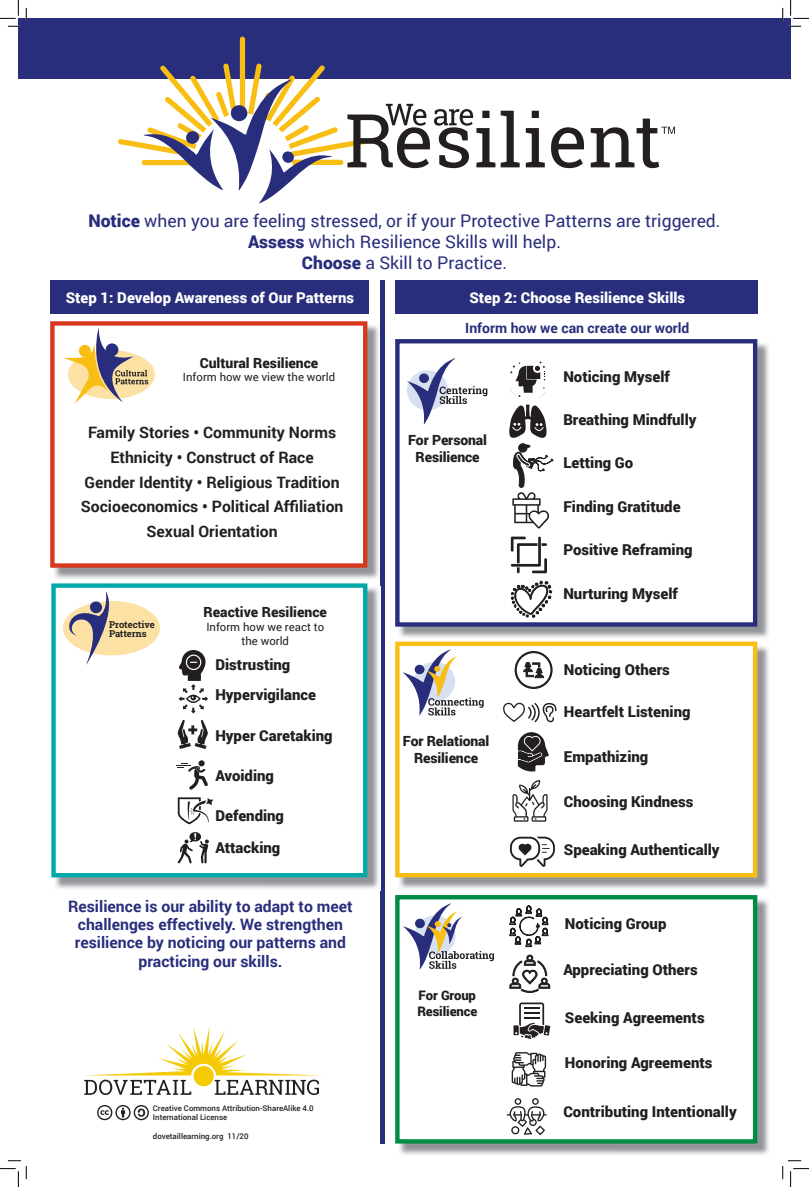
<style>
.page{position:relative;width:809px;height:1187px;background:#fff}
.page>*{position:absolute;margin:0;border:0;box-sizing:border-box;transform-origin:0 0}
.t1{font:17.5px/21px "Roboto";color:#292e7c;text-align:center}
.t2{font:700 15.75px/24.5px "Roboto";color:#231f20;text-align:center}
.t3{font:700 15.75px/18.4px "Roboto";color:#292e7c;text-align:center}
.t4{font:900 14.96px/31.9px "Roboto";color:#231f20}
.t5{font:900 14.88px "Roboto";color:#fff}
.t6{font:900 14px/16.8px "Roboto";letter-spacing:-.01em;color:#231f20;text-align:center}
.t7{font:700 14px "Roboto";color:#292e7c}
.t8{font:900 13.12px/15.8px "Roboto";letter-spacing:-.01em;color:#231f20}
.t9{font:11.38px/13.7px "Roboto";color:#231f20;text-align:center}
.t10{font:700 9.45px/8.6px "Roboto Slab";color:#231f20}
.t11{font:500 7.88px/9.5px "Roboto";color:#231f20}
.s1{font-weight:900}
</style>
<div class="page">
<div style="left:18px;top:18px;width:772px;height:61px;background:#292e7c"></div>
<svg style="left:118px;top:37px;width:557px;height:166px"></svg>
<img style="left:398px;top:644px;width:371px;height:245px">
<div style="left:395px;top:641px;width:362px;height:236px;background:#fff;border:4px solid #f8be14"></div>
<svg style="left:402px;top:649px;width:81px;height:66px"></svg>
<img style="left:398px;top:342px;width:371px;height:296px">
<div style="left:395px;top:339px;width:362px;height:287px;background:#fff;border:4px solid #292e7c"></div>
<svg style="left:407px;top:358px;width:80px;height:66px"></svg>
<img style="left:398px;top:898px;width:371px;height:257px">
<div style="left:395px;top:895px;width:362px;height:248px;background:#fff;border:4px solid #008c45"></div>
<svg style="left:403px;top:903px;width:91px;height:66px"></svg>
<div style="left:395px;top:280px;width:362px;height:33px;background:#292e7c"></div>
<img style="left:53px;top:324px;width:326px;height:255px">
<div style="left:50px;top:321px;width:317px;height:246px;background:#fff;border:4px solid #d8381e"></div>
<div style="left:68px;top:350px;width:87px;height:49px;background:#fce1a5;border-radius:50%"></div>
<svg style="left:64px;top:327px;width:84px;height:77px"></svg>
<div style="left:51px;top:280px;width:318px;height:34px;background:#292e7c"></div>
<div style="left:380px;top:280px;width:5px;height:863px;background:#292e7c"></div>
<svg style="left:97px;top:1105px;width:52px;height:16px"></svg>
<svg style="left:84px;top:1026px;width:240px;height:69px"></svg>
<div style="left:193px;top:1066px;width:21px;height:20px;background:#f4ca05;border-radius:50%"></div>
<img style="left:54px;top:586px;width:325px;height:303px">
<div style="left:51px;top:583px;width:316px;height:294px;background:#fff;border:4px solid #00a9a8"></div>
<svg style="left:514px;top:651px;width:39px;height:38px"></svg>
<svg style="left:503px;top:703px;width:53px;height:19px"></svg>
<svg style="left:518px;top:732px;width:31px;height:39px"></svg>
<svg style="left:512px;top:780px;width:35px;height:41px"></svg>
<svg style="left:510px;top:836px;width:45px;height:31px"></svg>
<svg style="left:510px;top:361px;width:35px;height:36px"></svg>
<svg style="left:509px;top:404px;width:45px;height:124px"></svg>
<svg style="left:510px;top:536px;width:37px;height:37px"></svg>
<svg style="left:511px;top:581px;width:41px;height:37px"></svg>
<svg style="left:509px;top:899px;width:39px;height:48px"></svg>
<svg style="left:509px;top:954px;width:41px;height:39px"></svg>
<svg style="left:513px;top:1002px;width:37px;height:37px"></svg>
<svg style="left:511px;top:1052px;width:35px;height:34px"></svg>
<svg style="left:507px;top:1098px;width:39px;height:37px"></svg>
<svg style="left:178px;top:720px;width:30px;height:29px"></svg>
<svg style="left:176px;top:760px;width:32px;height:29px"></svg>
<svg style="left:178px;top:797px;width:35px;height:27px"></svg>
<svg style="left:178px;top:832px;width:31px;height:31px"></svg>
<svg style="left:179px;top:650px;width:29px;height:63px"></svg>
<div style="left:63px;top:601px;width:97px;height:54px;background:#fce1a5;border-radius:50%"></div>
<svg style="left:68px;top:591px;width:51px;height:74px"></svg>
<svg style="left:0;top:0;width:27px;height:27px"></svg>
<svg style="left:0;top:1160px;width:27px;height:26px"></svg>
<svg style="left:782px;top:0;width:26px;height:27px"></svg>
<svg style="left:782px;top:1160px;width:26px;height:26px"></svg>
<p class="t1" style="left:88px;top:210px;width:633px"><span class="s1">Notice</span> when you are feeling stressed, or if your Protective Patterns are triggered.<br><span class="s1">Assess</span> which Resilience Skills will help.<br><span class="s1">Choose</span> a Skill to Practice.</p>
<p class="t5" style="left:66px;top:287px;width:290px">Step 1: Develop Awareness of Our Patterns</p>
<p class="t5" style="left:469px;top:287px;width:217px">Step 2: Choose Resilience Skills</p>
<p class="t6" style="left:200px;top:353px;width:120px">Cultural Resilience</p>
<p class="t9" style="left:183px;top:370px;width:154px">Inform how we view the world</p>
<p class="t2" style="left:81px;top:420px;width:264px">Family Stories • Community Norms<br>Ethnicity • Construct of Race<br>Gender Identity • Religious Tradition<br>Socioeconomics • Political Affiliation<br>Sexual Orientation</p>
<p class="t10" style="left:109px;top:620px;width:47px">Protective<br>Patterns</p>
<p class="t6" style="left:203px;top:603px;width:125px">Reactive Resilience</p>
<p class="t9" style="left:206px;top:619px;width:119px">Inform how we react to the world</p>
<p class="t4" style="left:215px;top:650px;width:102px;line-height:29.4px">Distrusting<br>Hypervigilance</p>
<p class="t4" style="left:215px;top:719px;width:119px">Hyper Caretaking</p>
<p class="t4" style="left:215px;top:759px;width:60px">Avoiding</p>
<p class="t4" style="left:215px;top:799px;width:70px">Defending<br>Attacking</p>
<p class="t3" style="left:68px;top:896px;width:286px">Resilience is our ability to adapt to meet challenges effectively. We strengthen resilience by noticing our patterns and practicing our skills.</p>
<p class="t11" style="left:153px;top:1102px;width:162px">Creative Commons Attribution-ShareAlike 4.0<br>International License</p>
<p class="t11" style="left:153px;top:1131px;width:97px">dovetaillearning.org 11/20</p>
<p class="t7" style="left:465px;top:318px;width:226px">Inform how we can create our world</p>
<p class="t6" style="left:408px;top:431px;width:80px">For Personal<br>Resilience</p>
<p class="t6" style="left:403px;top:732px;width:88px">For Relational<br>Resilience</p>
<p class="t8" style="left:417px;top:986px;width:61px">For Group<br>Resilience</p>
<p class="t4" style="left:563px;top:360px;width:108px">Noticing Myself</p>
<p class="t4" style="left:563px;top:403px;width:135px">Breathing Mindfully</p>
<p class="t4" style="left:563px;top:446px;width:71px">Letting Go</p>
<p class="t4" style="left:563px;top:490px;width:119px">Finding Gratitude</p>
<p class="t4" style="left:563px;top:533px;width:131px">Positive Reframing</p>
<p class="t4" style="left:563px;top:577px;width:116px">Nurturing Myself</p>
<p class="t4" style="left:564px;top:652px;width:108px">Noticing Others</p>
<p class="t4" style="left:564px;top:695px;width:128px">Heartfelt Listening</p>
<p class="t4" style="left:564px;top:740px;width:86px">Empathizing</p>
<p class="t4" style="left:564px;top:785px;width:131px">Choosing Kindness</p>
<p class="t4" style="left:564px;top:833px;width:157px">Speaking Authentically</p>
<p class="t4" style="left:565px;top:907px;width:103px">Noticing Group</p>
<p class="t4" style="left:563px;top:953px;width:136px">Appreciating Others</p>
<p class="t4" style="left:565px;top:1001px;width:141px">Seeking Agreements</p>
<p class="t4" style="left:565px;top:1046px;width:149px">Honoring Agreements</p>
<p class="t4" style="left:563px;top:1095px;width:175px">Contributing Intentionally</p>
</div>
